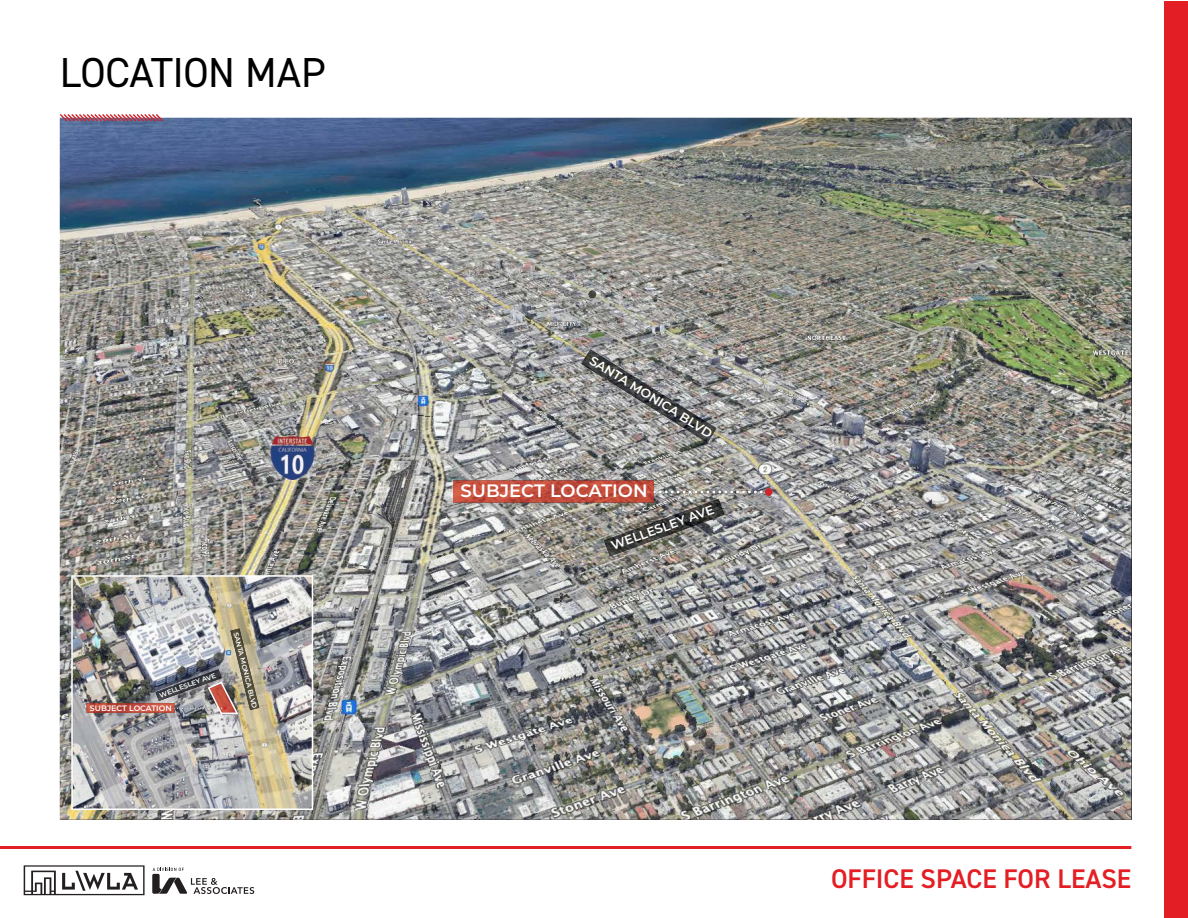
<style>
.page{position:relative;width:1188px;height:918px;background:#fff}
.page>*{position:absolute;margin:0;border:0;box-sizing:border-box;transform-origin:0 0}
.t1{font:42px "DIN2014";color:#000}
.t2{font:600 27px "DIN2014";color:#e31e24}
.t3{font:600 18px "Montserrat";color:#fff}
.t4{font:600 12.6px "Montserrat";color:#fff}
.t5{font:600 7.8px "Montserrat";color:#fff}
.t6{font:600 6.9px "Montserrat";color:#fff}
</style>
<div class="page">
<svg style="left:152px;top:868px;width:102px;height:26px"></svg>
<svg style="left:24px;top:865px;width:121px;height:30px"></svg>
<hr style="left:0;top:846px;width:1131px;height:3px;background:#e31e24">
<div style="left:1164px;top:1px;width:24px;height:917px;background:#e31e24"></div>
<img style="left:60px;top:118px;width:1071px;height:702px">
<img style="left:74px;top:578px;width:236px;height:229px">
<div style="left:71px;top:575px;width:242px;height:235px;border:2px solid #fff"></div>
<img style="left:604px;top:499px;width:120px;height:57px">
<img style="left:581px;top:350px;width:135px;height:93px">
<img style="left:230px;top:628px;width:29px;height:82px">
<img style="left:156px;top:669px;width:66px;height:32px">
<img style="left:453px;top:480px;width:201px;height:23px">
<svg style="left:647px;top:490px;width:118px;height:3px"></svg>
<div style="left:765px;top:488px;width:8px;height:8px;background:#d1232a;border-radius:50%"></div>
<svg style="left:589px;top:291px;width:7px;height:7px"></svg>
<img style="left:270px;top:435px;width:45px;height:45px">
<svg style="left:59px;top:114px;width:106px;height:9px"></svg>
<img style="left:87px;top:703px;width:84px;height:10px">
<svg style="left:171px;top:681px;width:69px;height:34px;background:#937e7b"></svg>
<h1 class="t1" style="left:60px;top:46px;width:267px">LOCATION MAP</h1>
<p class="t6" style="left:158px;top:691px;width:61px;rotate:-20deg">WELLESLEY AVE</p>
<p class="t5" style="left:90px;top:702px;width:83px">SUBJECT LOCATION</p>
<p class="t6" style="left:241px;top:631px;width:80px;rotate:76deg">SANTA MONICA BLVD</p>
<p class="t4" style="left:596px;top:351px;width:144px;rotate:32deg">SANTA MONICA BLVD</p>
<h3 class="t3" style="left:461px;top:478px;width:189px">SUBJECT LOCATION</h3>
<p class="t4" style="left:609px;top:538px;width:110px;rotate:-20deg">WELLESLEY AVE</p>
<h2 class="t2" style="left:831px;top:861px;width:302px">OFFICE SPACE FOR LEASE</h2>
</div>
